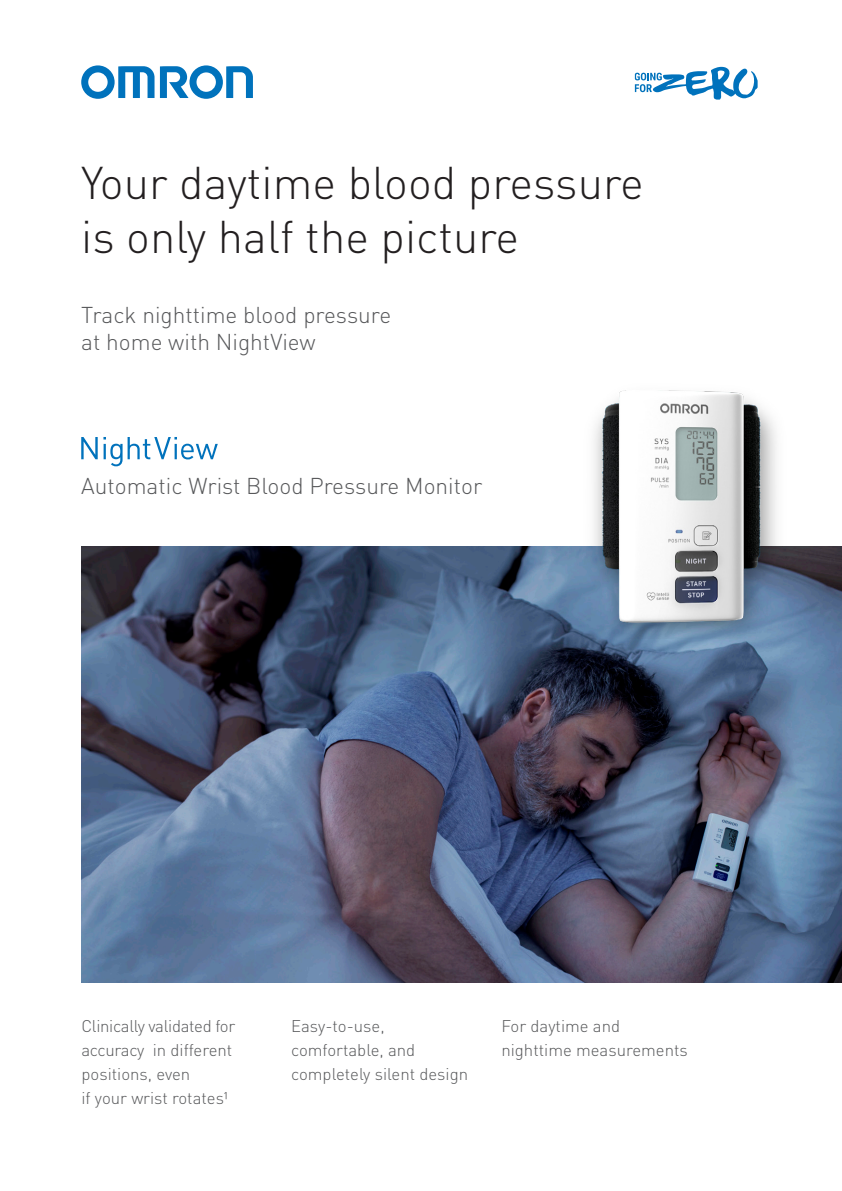
<style>
.page{position:relative;width:842px;height:1191px;background:#fff}
.page>*{position:absolute;margin:0;border:0;box-sizing:border-box;transform-origin:0 0}
.t1{font:300 45.2px/54.4px "DIN Pro";color:#231f20}
.t2{font:300 22.6px/27.2px "DIN Pro";color:#57585a}
.t3{font:300 16.8px/24px "DIN Pro";color:#57585a}
</style>
<div class="page">
<svg style="left:81px;top:65px;width:73px;height:34px"></svg>
<svg style="left:160px;top:65px;width:93px;height:34px"></svg>
<img style="left:81px;top:546px;width:761px;height:437px">
<svg style="left:635px;top:67px;width:122px;height:33px"></svg>
<img style="left:541px;top:390px;width:267px;height:249px">
<svg style="left:81px;top:437px;width:137px;height:29px"></svg>
<p class="t1" style="left:81px;top:153px;width:564px">Your daytime blood pressure is only half the picture</p>
<p class="t2" style="left:81px;top:301px;width:311px">Track nighttime blood pressure at home with NightView</p>
<p class="t2" style="left:81px;top:471px;width:402px">Automatic Wrist Blood Pressure Monitor</p>
<p class="t3" style="left:81px;top:1013px;width:155px">Clinically validated for accuracy in different positions, even<br>if your wrist rotates¹</p>
<p class="t3" style="left:291px;top:1013px;width:178px">Easy-to-use, comfortable, and completely silent design</p>
<p class="t3" style="left:501px;top:1013px;width:188px">For daytime and nighttime measurements</p>
</div>
